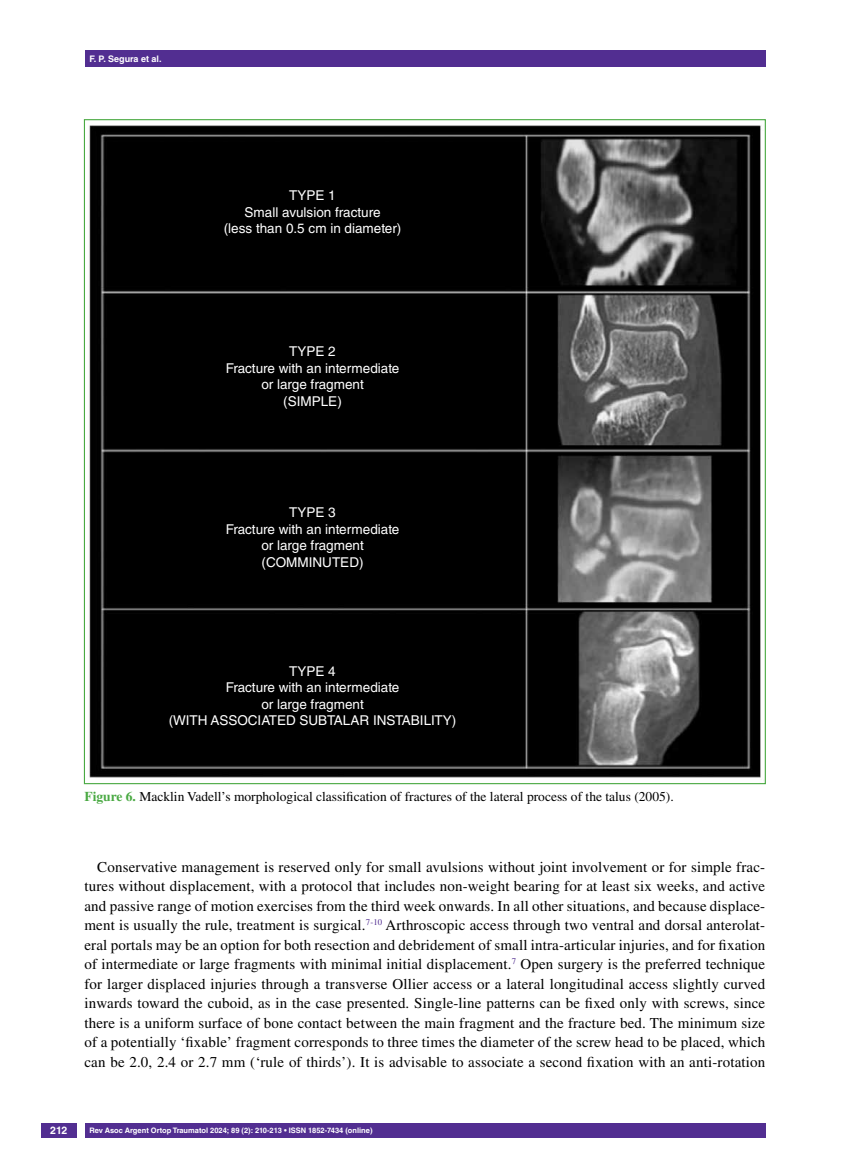
<style>
.page{position:relative;width:851px;height:1170px;background:#fff}
.page>*{position:absolute;margin:0;border:0;box-sizing:border-box;transform-origin:0 0}
.t1{font:15px/19.5px "Times LT Std";letter-spacing:.01em;color:#000;text-align:justify}
.t2{font:13.5px/16.5px "Helvetica LT Std";color:#fff;text-align:center}
.t3{font:13.5px "Times LT Std";color:#000}
.t4{font:700 10.5px "Helvetica LT Std";color:#fff}
.t5{font:700 9px "Helvetica LT Std";color:#fff}
.t6{font:700 7.5px "Helvetica LT Std";color:#fff}
.s1{font-weight:700;color:#49a942}
</style>
<div class="page">
<div style="left:41px;top:1123px;width:36px;height:14px;background:#522e91"></div>
<div style="left:85px;top:50px;width:680px;height:17px;background:#522e91"></div>
<div style="left:85px;top:1123px;width:680px;height:14px;background:#522e91"></div>
<img style="left:89px;top:125px;width:672px;height:653px">
<p class="t5" style="left:89px;top:53px;width:74px">F. P. Segura et al.</p>
<p class="t2" style="left:224px;top:187px;width:179px">Typ e 1<br>Small avulsion fracture<br>(less than 0.5 cm in diameter)</p>
<p class="t2" style="left:226px;top:343px;width:175px">Typ e 2<br>Fracture with an intermediate or large fragment<br>(SIMPLE)</p>
<p class="t2" style="left:226px;top:504px;width:175px">Typ e 3<br>Fracture with an intermediate or large fragment (COMMINUTED)</p>
<p class="t2" style="left:169px;top:662px;width:289px">Typ e 4<br>Fracture with an intermediate<br>or large fragment<br>(WITH ASSOCIATED SU BTALAR INSTABILITY)</p>
<p class="t3" style="left:84px;top:788px;width:590px"><span class="s1">Figure 6.</span> Macklin Vadell’s morphological classification of fractures of the lateral process of the talus (2005).</p>
<p class="t1" style="left:84px;top:856px;width:682px;text-indent:13px">Conservative management is reserved only for small avulsions without joint involvement or for simple frac&shy;tures without displacement, with a protocol that includes non-weight bearing for at least six weeks, and active and passive range of motion exercises from the third week onwards. In all other situations, and because displace&shy;ment is usually the rule, treatment is surgical.<sup>7-10</sup> Arthroscopic access through two ventral and dorsal anterolat&shy;eral portals may be an option for both resection and debridement of small intra-articular injuries, and for fixation of intermediate or large fragments with minimal initial displacement.<sup>7</sup> Open surgery is the preferred technique for larger displaced injuries through a transverse Ollier access or a lateral longitudinal access slightly curved inwards toward the cuboid, as in the case presented. Single-line patterns can be fixed only with screws, since there is a uniform surface of bone contact between the main fragment and the fracture bed. The minimum size of a potentially ‘fixable’ fragment corresponds to three times the diameter of the screw head to be placed, which can be 2.0, 2.4 or 2.7 mm (‘rule of thirds’). It is advisable to associate a second fixation with an anti-rotation</p>
<p class="t4" style="left:50px;top:1124px;width:19px">212</p>
<p class="t6" style="left:90px;top:1125px;width:284px">Rev Asoc Argent Ortop Traumatol 2024; 89 (2): 210-213 • ISSN 1852-7434 (online)</p>
</div>
